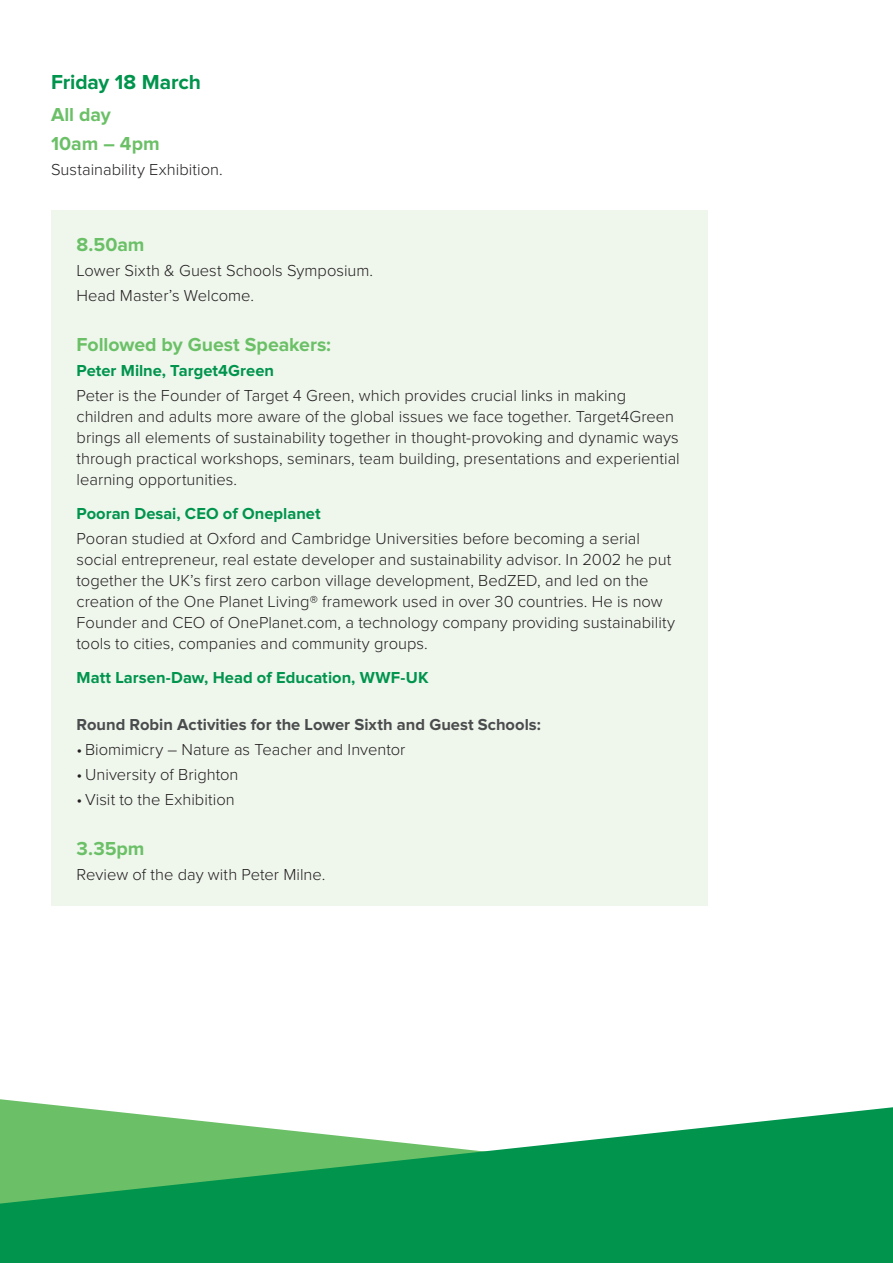
<style>
.page{position:relative;width:893px;height:1263px;background:#fff}
.page>*{position:absolute;margin:0;border:0;box-sizing:border-box;transform-origin:0 0}
.t1{font:700 21px "Proxima Nova";letter-spacing:-.005em;color:#00944d}
.t2{font:700 19.5px/28.2px "Proxima Nova";color:#6bc067}
.t3{font:300 16.5px/21px "Proxima Nova";color:#231f20}
.t4{font:700 16.5px "Proxima Nova";color:#00944d}
.t5{font:700 16.5px "Proxima Nova";color:#4b4c4d}
</style>
<div class="page">
<div style="left:51px;top:210px;width:656px;height:696px;background:#eff7ed"></div>
<svg style="left:0;top:1107px;width:893px;height:156px;background:#34a969"></svg>
<p class="t1" style="left:51px;top:72px;width:151px">Friday 18 March</p>
<p class="t2" style="left:51px;top:102px;width:110px">All day<br>10am – 4pm</p>
<p class="t3" style="left:51px;top:158px;width:173px">Sustainability Exhibition.</p>
<p class="t2" style="left:77px;top:231px;width:70px">8.50am</p>
<p class="t3" style="left:77px;top:257px;width:298px;line-height:25.2px">Lower Sixth &amp; Guest Schools Symposium.<br>Head Master’s Welcome.</p>
<p class="t2" style="left:77px;top:331px;width:256px">Followed by Guest Speakers:</p>
<p class="t4" style="left:77px;top:363px;width:199px">Peter Milne, Target4Green</p>
<p class="t3" style="left:77px;top:384px;width:605px">Peter is the Founder of Target 4 Green, which provides crucial links in making children and adults more aware of the global issues we face together. Target4Green brings all elements of sustainability together in thought-provoking and dynamic ways through practical workshops, seminars, team building, presentations and experiential learning opportunities.</p>
<p class="t4" style="left:77px;top:506px;width:246px">Pooran Desai, CEO of Oneplanet</p>
<p class="t3" style="left:77px;top:527px;width:600px">Pooran studied at Oxford and Cambridge Universities before becoming a serial social entrepreneur, real estate developer and sustainability advisor. In 2002 he put together the UK’s first zero carbon village development, BedZED, and led on the creation of the One Planet Living® framework used in over 30 countries. He is now Founder and CEO of OnePlanet.com, a technology company providing sustainability tools to cities, companies and community groups.</p>
<p class="t4" style="left:77px;top:670px;width:354px">Matt Larsen-Daw, Head of Education, WWF-UK</p>
<p class="t5" style="left:77px;top:716px;width:466px">Round Robin Activities for the Lower Sixth and Guest Schools:</p>
<p class="t3" style="left:77px;top:738px;width:330px">• Biomimicry – Nature as Teacher and Inventor</p>
<p class="t3" style="left:77px;top:763px;width:163px">•University of Brighton</p>
<p class="t3" style="left:77px;top:788px;width:160px">• Visit to the Exhibition</p>
<p class="t2" style="left:77px;top:835px;width:70px">3.35pm</p>
<p class="t3" style="left:77px;top:863px;width:250px">Review of the day with Peter Milne.</p>
</div>
